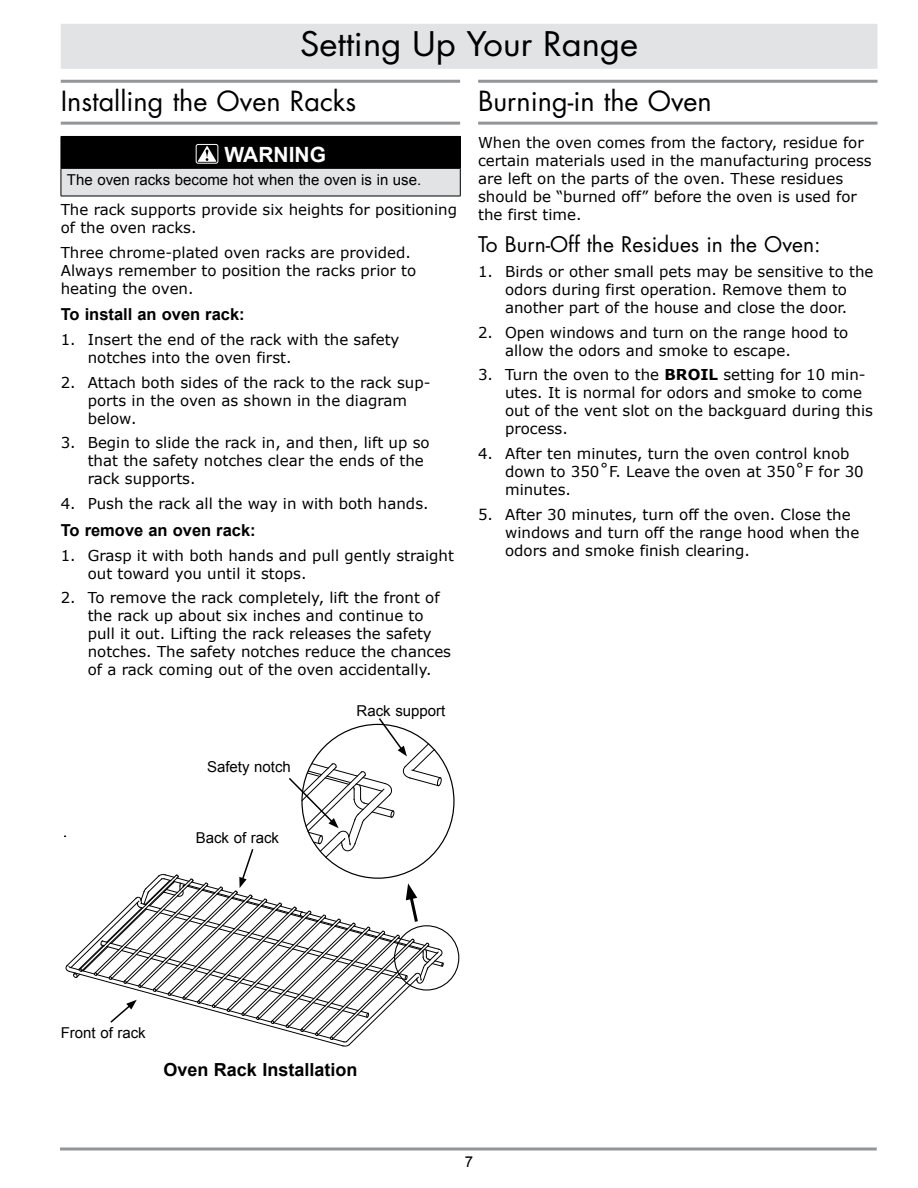
<style>
.page{position:relative;width:918px;height:1188px;background:#fff}
.page>*{position:absolute;margin:0;border:0;box-sizing:border-box;transform-origin:0 0}
.t1{font:33px "Futura Std";color:#000;scale:1.05 1}
.t2{font:27px "Futura Std";color:#000}
.t3{font:21px "Futura Std";color:#000}
.t4{font:700 21px "Arial";color:#fff}
.t5{font:700 18px "Arial";color:#000}
.t6{font:700 16.5px "Arial";color:#000}
.t7{font:15px/18px "Verdana";color:#000}
.t8{font:15px "Arial";color:#000}
.s1{font-weight:700}
</style>
<div class="page">
<hr style="left:60px;top:1148px;width:817px;height:2px;background:#939598">
<hr style="left:478px;top:80px;width:400px;height:3px;background:#939598">
<hr style="left:478px;top:122px;width:400px;height:3px;background:#939598">
<div style="left:61px;top:24px;width:817px;height:45px;background:#e2e3e4"></div>
<hr style="left:61px;top:80px;width:399px;height:3px;background:#939598">
<hr style="left:61px;top:122px;width:399px;height:3px;background:#939598">
<div style="left:61px;top:136px;width:399px;height:32px;background:#000"></div>
<div style="left:61px;top:168px;width:399px;height:28px;background:#e2e3e4"></div>
<hr style="left:460px;top:137px;width:1px;height:31px;background:#000">
<hr style="left:61px;top:168px;width:399px;height:1px;background:#000">
<svg style="left:61px;top:169px;width:1px;height:27px"></svg>
<svg style="left:460px;top:169px;width:1px;height:27px"></svg>
<hr style="left:61px;top:196px;width:399px;height:1px;background:#000">
<svg style="left:195px;top:144px;width:24px;height:20px"></svg>
<div style="left:196px;top:144px;width:22px;height:20px;border:1px solid #fff;border-radius:2px"></div>
<svg style="left:198px;top:146px;width:19px;height:16px"></svg>
<svg style="left:65px;top:718px;width:379px;height:329px"></svg>
<h1 class="t1" style="left:300px;top:23px;width:324px">Setting Up Your Range</h1>
<h2 class="t2" style="left:61px;top:84px;width:297px">Installing the Oven Racks</h2>
<h3 class="t4" style="left:225px;top:141px;width:103px">WARNING</h3>
<p class="t8" style="left:67px;top:170px;width:356px">The oven racks become hot when the oven is in use.</p>
<p class="t7" style="left:61px;top:200px;width:398px">The rack supports provide six heights for positioning of the oven racks.</p>
<p class="t7" style="left:61px;top:243px;width:357px">Three chrome-plated oven racks are provided.<br>Always remember to position the racks prior to heating the oven.</p>
<p class="t6" style="left:61px;top:304px;width:185px">To install an oven rack:</p>
<p class="t7" style="left:88px;top:330px;width:313px;text-indent:-27px">1. Insert the end of the rack with the safety notches into the oven first.</p>
<p class="t7" style="left:88px;top:373px;width:344px;text-indent:-27px">2. Attach both sides of the rack to the rack sup&shy;ports in the oven as shown in the diagram below.</p>
<p class="t7" style="left:88px;top:434px;width:343px;text-indent:-27px">3. Begin to slide the rack in, and then, lift up so that the safety notches clear the ends of the rack supports.</p>
<p class="t7" style="left:61px;top:494px;width:369px">4. Push the rack all the way in with both hands.</p>
<p class="t6" style="left:61px;top:519px;width:197px">To remove an oven rack:</p>
<p class="t7" style="left:88px;top:546px;width:368px;text-indent:-27px">1. Grasp it with both hands and pull gently straight out toward you until it stops.</p>
<p class="t7" style="left:88px;top:588px;width:365px;text-indent:-27px">2. To remove the rack completely, lift the front of the rack up about six inches and continue to pull it out. Lifting the rack releases the safety notches. The safety notches reduce the chances of a rack coming out of the oven accidentally.</p>
<h2 class="t2" style="left:478px;top:84px;width:235px">Burning-in the Oven</h2>
<p class="t7" style="left:478px;top:133px;width:395px">When the oven comes from the factory, residue for certain materials used in the manufacturing process are left on the parts of the oven. These residues should be “burned off” before the oven is used for the first time.</p>
<h3 class="t3" style="left:478px;top:231px;width:344px">To Burn-Off the Residues in the Oven:</h3>
<p class="t7" style="left:478px;top:262px;width:397px;text-align:center">1. Birds or other small pets may be sensitive to the odors during first operation. Remove them to another part of the house and close the door.</p>
<p class="t7" style="left:505px;top:323px;width:345px;text-indent:-27px">2. Open windows and turn on the range hood to allow the odors and smoke to escape.</p>
<p class="t7" style="left:505px;top:366px;width:369px;text-indent:-27px">3. Turn the oven to the <span class="s1">BROIL</span> setting for 10 min&shy;utes. It is normal for odors and smoke to come out of the vent slot on the backguard during this process.</p>
<p class="t7" style="left:505px;top:444px;width:360px;text-indent:-27px">4. After ten minutes, turn the oven control knob down to 350˚F. Leave the oven at 350˚F for 30 minutes.</p>
<p class="t7" style="left:505px;top:505px;width:356px;text-indent:-27px">5. After 30 minutes, turn off the oven. Close the windows and turn off the range hood when the odors and smoke finish clearing.</p>
<p class="t8" style="left:207px;top:757px;width:85px">Safety notch</p>
<p class="t8" style="left:196px;top:828px;width:85px">Back of rack</p>
<p class="t8" style="left:357px;top:701px;width:90px">Rack support</p>
<p class="t8" style="left:61px;top:1023px;width:87px">Front of rack</p>
<p class="t5" style="left:163px;top:1057px;width:196px">Oven Rack Installation</p>
<p class="t8" style="left:465px;top:1152px;width:10px">7</p>
</div>
